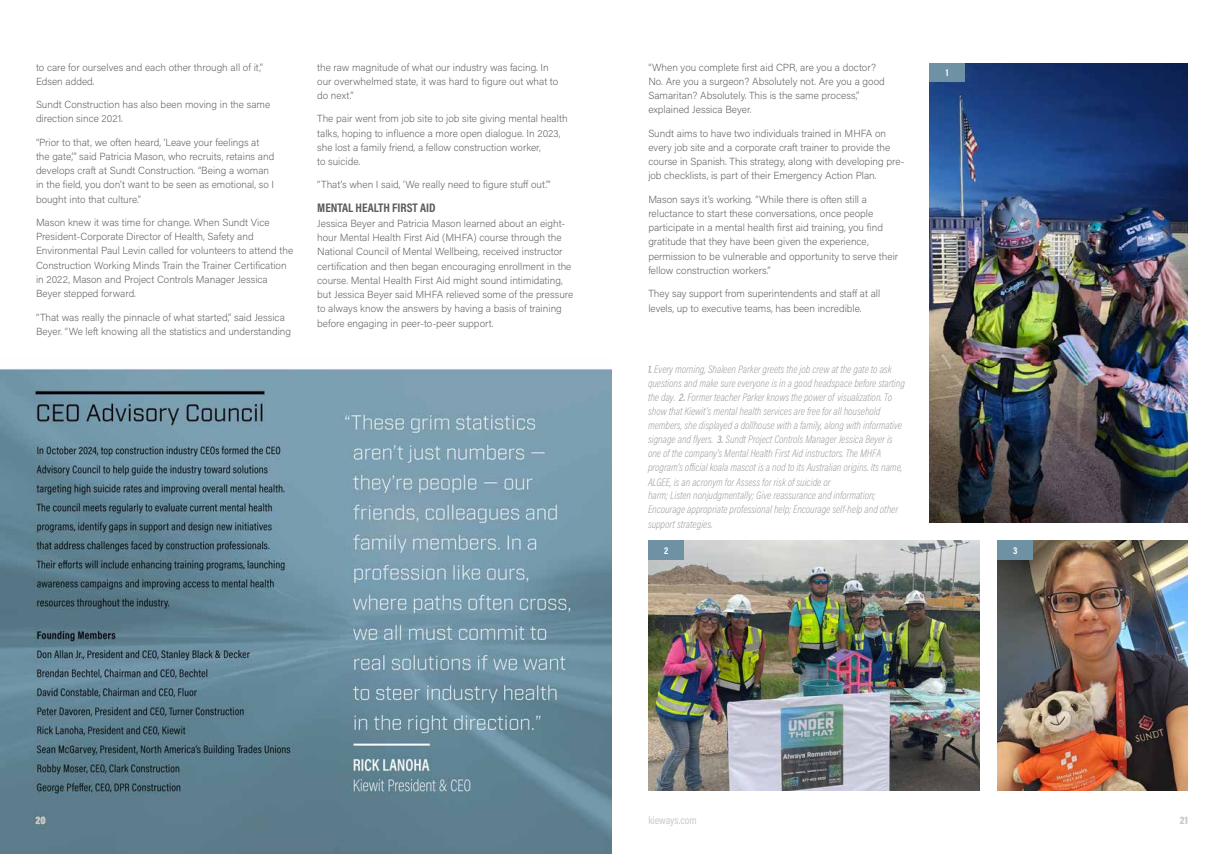
<style>
.page{position:relative;width:1224px;height:854px;background:#fff}
.page>*{position:absolute;margin:0;border:0;box-sizing:border-box;transform-origin:0 0}
.t1{font:700 12.5px "Acumin Pro Cond";color:#58595b}
.t2{font:italic 200 11px/14px "Acumin Pro Cond";color:#939598}
.t3{font:11px "Acumin Pro Cond";color:#c7c8ca}
.t4{font:900 11px "Acumin Pro Cond";color:#c7c8ca}
.t5{font:200 10.2px/14.2px "Acumin Pro";color:#58595b}
.t6{font:700 10px "Acumin Pro Cond";color:#fff}
.s1{font-weight:400}
</style>
<div class="page">
<img style="left:648px;top:540px;width:331px;height:250px">
<div style="left:648px;top:540px;width:36px;height:19px;background:#6e92a4"></div>
<img style="left:997px;top:540px;width:191px;height:250px">
<div style="left:997px;top:540px;width:36px;height:19px;background:#6e92a4"></div>
<img style="left:929px;top:63px;width:259px;height:459px">
<div style="left:929px;top:63px;width:36px;height:19px;background:#6e92a4"></div>
<img style="left:0;top:368px;width:612px;height:485px">
<p class="t5" style="left:36px;top:59px;width:229px">to care for ourselves and each other through all of it,”<br>Edsen added.</p>
<p class="t5" style="left:36px;top:97px;width:236px">Sundt Construction has also been moving in the same direction since 2021.</p>
<p class="t5" style="left:36px;top:134px;width:240px">“Prior to that, we often heard, ‘Leave your feelings at the gate,’” said Patricia Mason, who recruits, retains and develops craft at Sundt Construction. “Being a woman in the field, you don’t want to be seen as emotional, so I bought into that culture.”</p>
<p class="t5" style="left:36px;top:215px;width:259px">Mason knew it was time for change. When Sundt Vice President-Corporate Director of Health, Safety and Environmental Paul Levin called for volunteers to attend the Construction Working Minds Train the Trainer Certification in 2022, Mason and Project Controls Manager Jessica Beyer stepped forward.</p>
<p class="t5" style="left:36px;top:309px;width:257px">“That was really the pinnacle of what started,” said Jessica<br>Beyer. “We left knowing all the statistics and understanding</p>
<p class="t5" style="left:317px;top:59px;width:243px">the raw magnitude of what our industry was facing. In our overwhelmed state, it was hard to figure out what to do next.”</p>
<p class="t5" style="left:317px;top:111px;width:252px">The pair went from job site to job site giving mental health talks, hoping to influence a more open dialogue. In 2023, she lost a family friend, a fellow construction worker,<br>to suicide.</p>
<p class="t5" style="left:317px;top:177px;width:235px">“That’s when I said, ‘We really need to figure stuff out.’”</p>
<p class="t1" style="left:317px;top:200px;width:120px">MENTAL HEALTH FIRST AID</p>
<p class="t5" style="left:317px;top:215px;width:258px">Jessica Beyer and Patricia Mason learned about an eight&shy;hour Mental Health First Aid (MHFA) course through the National Council of Mental Wellbeing, received instructor certification and then began encouraging enrollment in the course. Mental Health First Aid might sound intimidating, but Jessica Beyer said MHFA relieved some of the pressure to always know the answers by having a basis of training before engaging in peer-to-peer support.</p>
<p class="t5" style="left:648px;top:59px;width:238px">“When you complete first aid CPR, are you a doctor?<br>No. Are you a surgeon? Absolutely not. Are you a good Samaritan? Absolutely. This is the same process,” explained Jessica Beyer.</p>
<p class="t5" style="left:648px;top:125px;width:258px">Sundt aims to have two individuals trained in MHFA on every job site and a corporate craft trainer to provide the course in Spanish. This strategy, along with developing pre&shy;job checklists, is part of their Emergency Action Plan.</p>
<p class="t5" style="left:648px;top:191px;width:251px">Mason says it’s working. “While there is often still a reluctance to start these conversations, once people participate in a mental health first aid training, you find gratitude that they have been given the experience, permission to be vulnerable and opportunity to serve their fellow construction workers.”</p>
<p class="t5" style="left:648px;top:286px;width:233px">They say support from superintendents and staff at all levels, up to executive teams, has been incredible.</p>
<p class="t2" style="left:648px;top:362px;width:258px"><span class="s1">1.</span> Every morning, Shaleen Parker greets the job crew at the gate to ask questions and make sure everyone is in a good headspace before starting the day. <span class="s1">2.</span> Former teacher Parker knows the power of visualization. To show that Kiewit’s mental health services are free for all household members, she displayed a dollhouse with a family, along with informative signage and flyers. <span class="s1">3.</span> Sundt Project Controls Manager Jessica Beyer is one of the company’s Mental Health First Aid instructors. The MHFA program’s official koala mascot is a nod to its Australian origins. Its name, ALGEE, is an acronym for Assess for risk of suicide or</p>
<p class="t2" style="left:648px;top:488px;width:252px">harm; Listen nonjudgmentally; Give reassurance and information;<br>Encourage appropriate professional help; Encourage self-help and other support strategies.</p>
<p class="t6" style="left:946px;top:66px;width:4px">1</p>
<p class="t6" style="left:664px;top:543px;width:6px">2</p>
<p class="t6" style="left:1013px;top:543px;width:6px">3</p>
<p class="t4" style="left:36px;top:812px;width:12px">20</p>
<p class="t3" style="left:648px;top:812px;width:50px">kieways.com</p>
<p class="t4" style="left:1180px;top:812px;width:10px">21</p>
</div>
